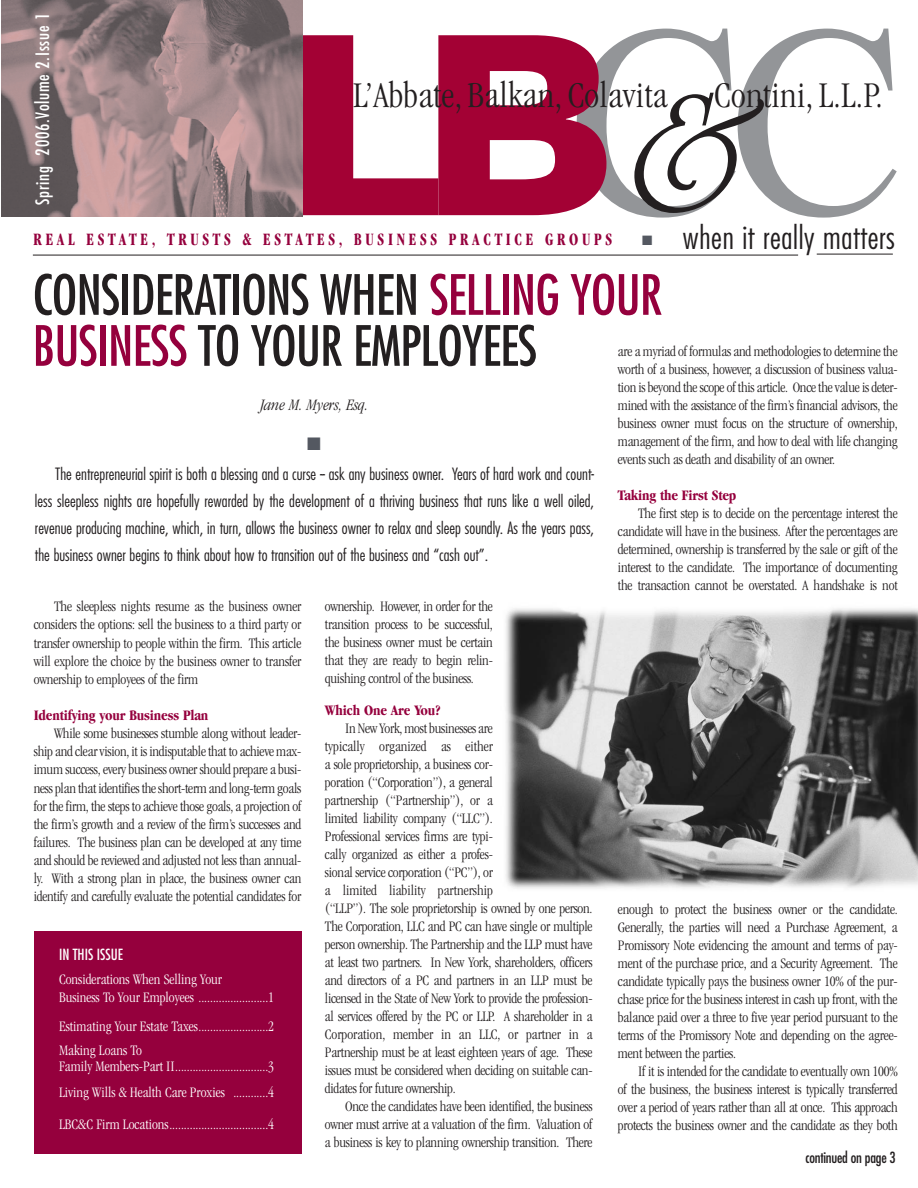
<style>
.page{position:relative;width:918px;height:1188px;background:#fff}
.page>*{position:absolute;margin:0;border:0;box-sizing:border-box;transform-origin:0 0}
.t1{font:condensed 54px/51px "Futura";letter-spacing:-.015em;color:#231f20}
.t2{font:300 condensed 37.5px "Garamond";letter-spacing:.01em;color:#231f20}
.t3{font:300 condensed 31.5px "Futura";letter-spacing:.02em;color:#231f20}
.t4{font:700 condensed 18px "Garamond";letter-spacing:.25em;color:#95003d;scale:.83 1}
.t5{font:condensed 18px "Futura";letter-spacing:.04em;color:#fff}
.t6{font:18px "Zapf Dingbats ITC";color:#545861}
.t7{font:300 condensed 16.5px/27px "Futura";color:#231f20;text-align:justify}
.t8{font:italic 300 condensed 16.5px "Garamond";color:#231f20}
.t9{font:300 condensed 15px/18px "Garamond";letter-spacing:-.015em;color:#231f20;text-align:justify}
.t10{font:300 condensed 15px/18px "Garamond";color:#fff}
.t11{font:700 condensed 15px "Garamond";letter-spacing:-.01em;color:#95003d}
.t12{font:condensed 15px "Futura";letter-spacing:-.015em;color:#231f20}
.t13{font:condensed 15px "Futura";color:#fff}
.t14{font:13.5px "Zapf Dingbats ITC";color:#545861}
.s1{color:#95003d}
</style>
<div class="page">
<div style="left:34px;top:932px;width:268px;height:222px;background:#95003d"></div>
<hr style="left:33px;top:255px;width:765px;height:1px;background:#231f20">
<hr style="left:817px;top:254px;width:76px;height:1px;background:#231f20">
<svg style="left:302px;top:29px;width:595px;height:189px"></svg>
<img style="left:1px;top:0;width:301px;height:216px">
<img style="left:505px;top:608px;width:413px;height:281px">
<p class="t5" style="left:34px;top:205px;width:194px;rotate:-90deg">Spring 2006.Volume 2.Issue 1</p>
<h2 class="t2" style="left:353px;top:80px;width:531px">L’Abbate, Balkan, Colavita Contini, L.L.P.</h2>
<p class="t4" style="left:34px;top:232px;width:699px">REAL ESTATE, TRUSTS &amp; ESTATES, BUSINESS PRACTICE GROUPS</p>
<p class="t14" style="left:642px;top:236px;width:12px">■</p>
<h3 class="t3" style="left:683px;top:224px;width:214px">when it really matters</h3>
<h1 class="t1" style="left:33px;top:274px;width:631px">CONSIDERATIONS WHEN <span class="s1">SELLING YOUR<br>BUSINESS</span> TO YOUR EMPLOYEES</h1>
<p class="t9" style="left:618px;top:343px;width:281px">are a myriad of formulas and methodologies to determine the worth of a business, however, a discussion of business valua&shy;tion is beyond the scope of this article. Once the value is deter&shy;mined with the assistance of the firm’s financial advisors, the business owner must focus on the structure of ownership, management of the firm, and how to deal with life changing events such as death and disability of an owner.</p>
<p class="t11" style="left:618px;top:489px;width:120px">Taking the First Step</p>
<p class="t9" style="left:618px;top:505px;width:281px;text-indent:20px">The first step is to decide on the percentage interest the candidate will have in the business. After the percentages are determined, ownership is transferred by the sale or gift of the interest to the candidate. The importance of documenting the transaction cannot be overstated. A handshake is not</p>
<p class="t8" style="left:260px;top:398px;width:110px">Jane M. Myers, Esq.</p>
<p class="t6" style="left:307px;top:437px;width:15px">■</p>
<p class="t7" style="left:35px;top:462px;width:561px;text-indent:20px">The entrepreneurial spirit is both a blessing and a curse -- ask any business owner. Years of hard work and count&shy;less sleepless nights are hopefully rewarded by the development of a thriving business that runs like a well oiled, revenue producing machine, which, in turn, allows the business owner to relax and sleep soundly. As the years pass, the business owner begins to think about how to transition out of the business and “cash out”.</p>
<p class="t9" style="left:34px;top:599px;width:269px;text-indent:20px">The sleepless nights resume as the business owner considers the options: sell the business to a third party or transfer ownership to people within the firm. This article will explore the choice by the business owner to transfer ownership to employees of the firm</p>
<p class="t11" style="left:34px;top:710px;width:176px">Identifying your Business Plan</p>
<p class="t9" style="left:34px;top:725px;width:269px;text-indent:20px">While some businesses stumble along without leader&shy;ship and clear vision, it is indisputable that to achieve max&shy;imum success, every business owner should prepare a busi&shy;ness plan that identifies the short-term and long-term goals for the firm, the steps to achieve those goals, a projection of the firm’s growth and a review of the firm’s successes and failures. The business plan can be developed at any time and should be reviewed and adjusted not less than annual&shy;ly. With a strong plan in place, the business owner can identify and carefully evaluate the potential candidates for</p>
<p class="t13" style="left:59px;top:948px;width:65px">IN THIS ISSUE</p>
<p class="t10" style="left:59px;top:971px;width:217px">Considerations When Selling Your<br>Business To Your Employees ........................1</p>
<p class="t10" style="left:59px;top:1015px;width:217px;line-height:24px">Estimating Your Estate Taxes........................2<br>Making Loans To</p>
<p class="t10" style="left:59px;top:1055px;width:217px;line-height:25.5px">Family Members-Part II................................3<br>Living Wills &amp; Health Care Proxies ............4</p>
<p class="t10" style="left:59px;top:1116px;width:217px">LBC&amp;C Firm Locations..................................4</p>
<p class="t9" style="left:325px;top:599px;width:169px">ownership. However, in order for the transition process to be successful, the business owner must be certain that they are ready to begin relin&shy;quishing control of the business.</p>
<p class="t11" style="left:325px;top:705px;width:118px">Which One Are You?</p>
<p class="t9" style="left:325px;top:721px;width:269px;text-align:left;text-indent:20px">In New York, most businesses are<br>typically organized as either<br>a sole proprietorship, a business cor-<br>poration (“Corporation”), a general<br>partnership (“Partnership”), or a<br>limited liability company (“LLC”).<br>Professional services firms are typi-<br>cally organized as either a profes-<br>sional service corporation (“PC”), or<br>a limited liability partnership<br>(“LLP”). The sole proprietorship is owned by one person.<br>The Corporation, LLC and PC can have single or multiple person ownership. The Partnership and the LLP must have at least two partners. In New York, shareholders, officers and directors of a PC and partners in an LLP must be licensed in the State of New York to provide the profession&shy;al services offered by the PC or LLP. A shareholder in a Corporation, member in an LLC, or partner in a Partnership must be at least eighteen years of age. These issues must be considered when deciding on suitable can&shy;didates for future ownership.</p>
<p class="t9" style="left:325px;top:1099px;width:269px;text-indent:20px">Once the candidates have been identified, the business owner must arrive at a valuation of the firm. Valuation of a business is key to planning ownership transition. There</p>
<p class="t9" style="left:618px;top:901px;width:281px">enough to protect the business owner or the candidate.<br>Generally, the parties will need a Purchase Agreement, a Promissory Note evidencing the amount and terms of pay&shy;ment of the purchase price, and a Security Agreement. The candidate typically pays the business owner 10% of the pur&shy;chase price for the business interest in cash up front, with the balance paid over a three to five year period pursuant to the terms of the Promissory Note and depending on the agree&shy;ment between the parties.</p>
<p class="t9" style="left:618px;top:1063px;width:281px;text-indent:20px">If it is intended for the candidate to eventually own 100% of the business, the business interest is typically transferred over a period of years rather than all at once. This approach protects the business owner and the candidate as they both</p>
<p class="t12" style="left:806px;top:1150px;width:92px">continued on page 3</p>
</div>
